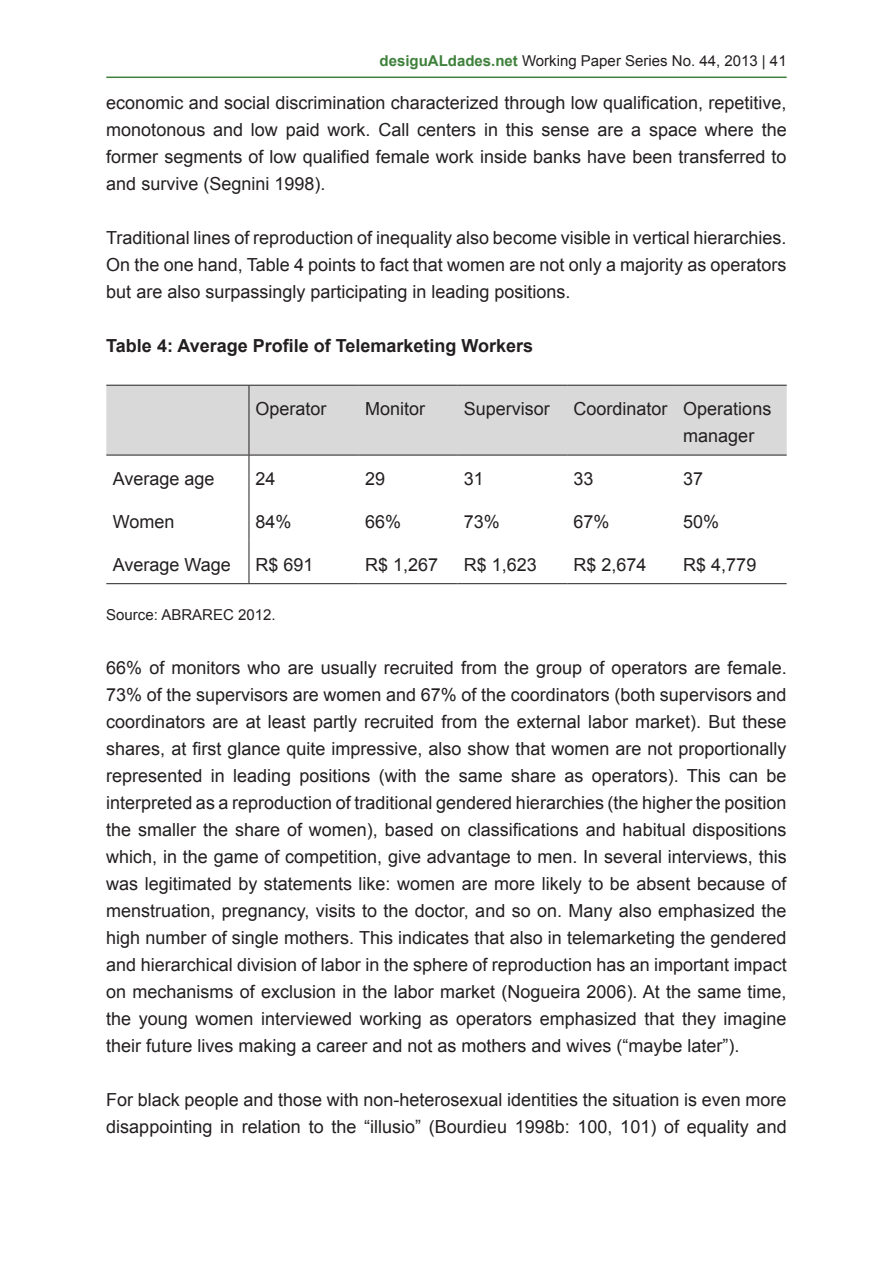
<style>
.page{position:relative;width:893px;height:1263px;background:#fff}
.page>*{position:absolute;margin:0;border:0;box-sizing:border-box;transform-origin:0 0}
.Text_Body_Main{font:18px/27px "Arial";color:#231f20;text-align:justify}
.Figure_Header{font:700 18px "Arial";color:#231f20}
.Figure_Source{font:15px "Arial";color:#231f20}
.s1{font-weight:700;color:#3f813c}
</style>
<div class="page">
<hr style="left:106px;top:77px;width:681px;height:1px;background:#3f813c">
<div style="left:106px;top:386px;width:681px;height:69px;background:#d9d9d9"></div>
<hr style="left:106px;top:385px;width:143px;height:1px;background:#231f20">
<hr style="left:249px;top:385px;width:110px;height:1px;background:#231f20">
<hr style="left:359px;top:385px;width:98px;height:1px;background:#231f20">
<hr style="left:457px;top:385px;width:110px;height:1px;background:#231f20">
<hr style="left:567px;top:385px;width:110px;height:1px;background:#231f20">
<hr style="left:677px;top:385px;width:110px;height:1px;background:#231f20">
<hr style="left:106px;top:583px;width:143px;height:1px;background:#231f20">
<hr style="left:249px;top:583px;width:110px;height:1px;background:#231f20">
<hr style="left:359px;top:583px;width:98px;height:1px;background:#231f20">
<hr style="left:457px;top:583px;width:110px;height:1px;background:#231f20">
<hr style="left:567px;top:583px;width:110px;height:1px;background:#231f20">
<hr style="left:677px;top:583px;width:110px;height:1px;background:#231f20">
<hr style="left:249px;top:386px;width:1px;height:69px;background:#231f20">
<hr style="left:249px;top:455px;width:1px;height:43px;background:#231f20">
<hr style="left:249px;top:498px;width:1px;height:43px;background:#231f20">
<hr style="left:249px;top:541px;width:1px;height:42px;background:#231f20">
<hr style="left:106px;top:455px;width:143px;height:1px;background:#231f20">
<hr style="left:249px;top:455px;width:110px;height:1px;background:#231f20">
<hr style="left:359px;top:455px;width:98px;height:1px;background:#231f20">
<hr style="left:457px;top:455px;width:110px;height:1px;background:#231f20">
<hr style="left:567px;top:455px;width:110px;height:1px;background:#231f20">
<hr style="left:677px;top:455px;width:110px;height:1px;background:#231f20">
<p class="Figure_Source" style="left:380px;top:51px;width:409px"><span class="s1">desiguALdades.net</span> Working Paper Series No. 44, 2013 | 41</p>
<p class="Text_Body_Main" style="left:106px;top:89px;width:682px">economic and social discrimination characterized through low qualification, repetitive, monotonous and low paid work. Call centers in this sense are a space where the former segments of low qualified female work inside banks have been transferred to and survive (Segnini 1998).</p>
<p class="Text_Body_Main" style="left:106px;top:224px;width:682px">Traditional lines of reproduction of inequality also become visible in vertical hierarchies.<br>On the one hand, Table 4 points to fact that women are not only a majority as operators but are also surpassingly participating in leading positions.</p>
<p class="Figure_Header" style="left:106px;top:333px;width:428px">Table 4: Average Profile of Telemarketing Workers</p>
<p class="Text_Body_Main" style="left:255px;top:396px;width:73px">Operator</p>
<p class="Text_Body_Main" style="left:365px;top:396px;width:62px">Monitor</p>
<p class="Text_Body_Main" style="left:464px;top:396px;width:88px">Supervisor</p>
<p class="Text_Body_Main" style="left:574px;top:396px;width:96px">Coordinator</p>
<p class="Text_Body_Main" style="left:683px;top:396px;width:90px">Operations manager</p>
<p class="Text_Body_Main" style="left:113px;top:466px;width:103px">Average age</p>
<p class="Text_Body_Main" style="left:255px;top:466px;width:22px">24</p>
<p class="Text_Body_Main" style="left:365px;top:466px;width:22px">29</p>
<p class="Text_Body_Main" style="left:464px;top:466px;width:22px">31</p>
<p class="Text_Body_Main" style="left:574px;top:466px;width:22px">33</p>
<p class="Text_Body_Main" style="left:683px;top:466px;width:22px">37</p>
<p class="Text_Body_Main" style="left:113px;top:508px;width:63px">Women</p>
<p class="Text_Body_Main" style="left:255px;top:508px;width:38px">84%</p>
<p class="Text_Body_Main" style="left:365px;top:508px;width:38px">66%</p>
<p class="Text_Body_Main" style="left:464px;top:508px;width:38px">73%</p>
<p class="Text_Body_Main" style="left:574px;top:508px;width:38px">67%</p>
<p class="Text_Body_Main" style="left:683px;top:508px;width:38px">50%</p>
<p class="Text_Body_Main" style="left:113px;top:551px;width:120px">Average Wage</p>
<p class="Text_Body_Main" style="left:255px;top:551px;width:60px">R$ 691</p>
<p class="Text_Body_Main" style="left:365px;top:551px;width:75px">R$ 1,267</p>
<p class="Text_Body_Main" style="left:464px;top:551px;width:75px">R$ 1,623</p>
<p class="Text_Body_Main" style="left:574px;top:551px;width:75px">R$ 2,674</p>
<p class="Text_Body_Main" style="left:683px;top:551px;width:75px">R$ 4,779</p>
<p class="Figure_Source" style="left:106px;top:605px;width:171px">Source: ABRAREC 2012.</p>
<p class="Text_Body_Main" style="left:106px;top:654px;width:682px">66% of monitors who are usually recruited from the group of operators are female.<br>73% of the supervisors are women and 67% of the coordinators (both supervisors and coordinators are at least partly recruited from the external labor market). But these shares, at first glance quite impressive, also show that women are not proportionally represented in leading positions (with the same share as operators). This can be interpreted as a reproduction of traditional gendered hierarchies (the higher the position the smaller the share of women), based on classifications and habitual dispositions which, in the game of competition, give advantage to men. In several interviews, this was legitimated by statements like: women are more likely to be absent because of menstruation, pregnancy, visits to the doctor, and so on. Many also emphasized the high number of single mothers. This indicates that also in telemarketing the gendered and hierarchical division of labor in the sphere of reproduction has an important impact on mechanisms of exclusion in the labor market (Nogueira 2006). At the same time, the young women interviewed working as operators emphasized that they imagine their future lives making a career and not as mothers and wives (“maybe later”).</p>
<p class="Text_Body_Main" style="left:106px;top:1086px;width:682px">For black people and those with non-heterosexual identities the situation is even more disappointing in relation to the “illusio” (Bourdieu 1998b: 100, 101) of equality and</p>
</div>
